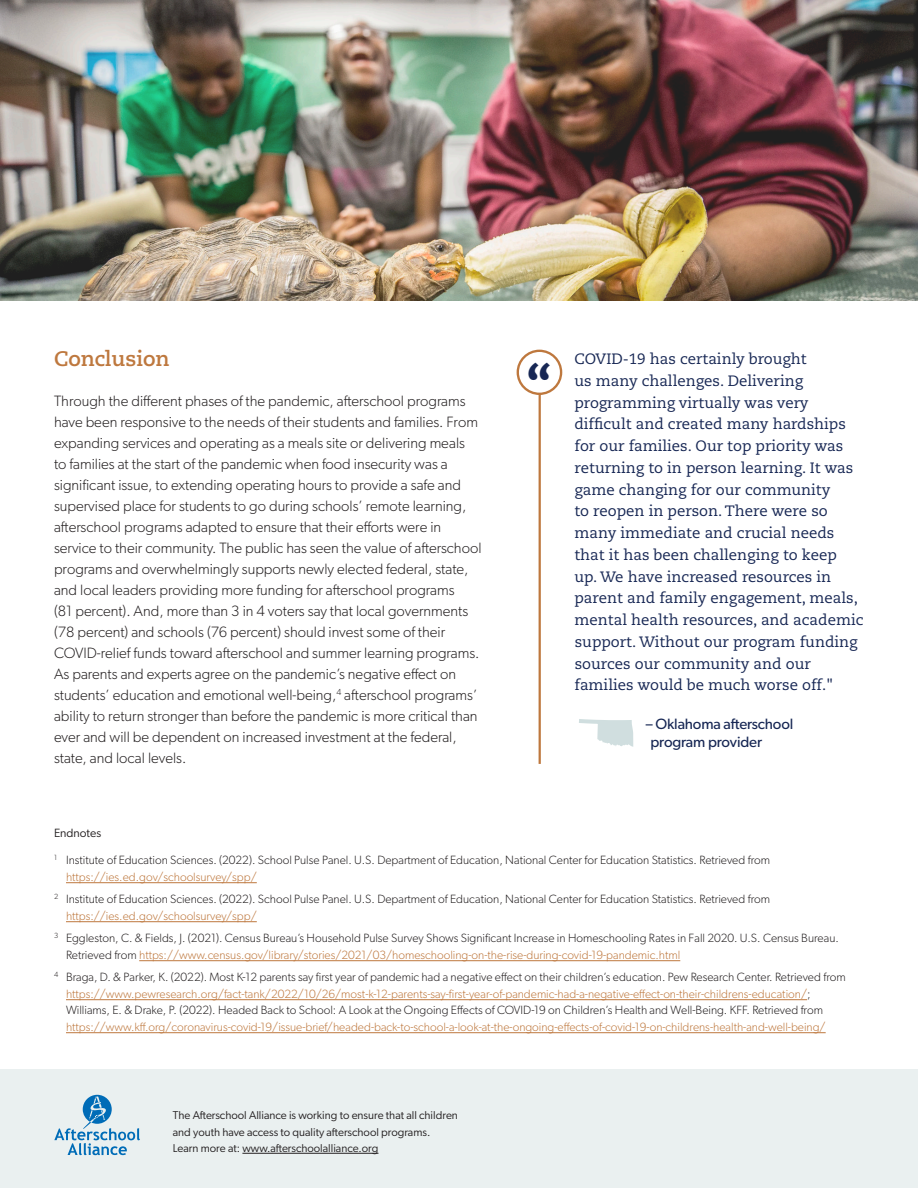
<style>
.page{position:relative;width:918px;height:1188px;background:#fff}
.page>*{position:absolute;margin:0;border:0;box-sizing:border-box;transform-origin:0 0}
.body_-_sidebar_callo{font:800 45.15px "Caecilia LT Pro 85";color:#172754}
.t1{font:700 21px "Caecilia LT Pro 75";color:#be783e}
.body{font:300 15px/21px "Gibson";color:#231f20}
.Pull_Quote{font:15px/21.8px "Caecilia LT Pro 55 Roman";color:#172754}
.Pull_Quote_-_attribu{font:15px/18px "Gibson";letter-spacing:-.01em;color:#172754}
.t2{font:300 12px/16.5px "Gibson";color:#231f20}
.t3{font:300 12px/16.5px "Gibson";color:#be783e}
.body_-_small{font:12px "Gibson";color:#231f20}
.body_-_small-2{font:11.4px/16.4px "Gibson";color:#231f20}
.s1{color:#be783e}
.s2{color:#231f20}
</style>
<div class="page">
<div style="left:0;top:1069px;width:918px;height:119px;background:#eaf0f0"></div>
<hr style="left:66px;top:882px;width:191px;height:1px;background:#be783e">
<hr style="left:66px;top:921px;width:191px;height:1px;background:#be783e">
<hr style="left:139px;top:960px;width:541px;height:1px;background:#be783e">
<hr style="left:66px;top:999px;width:741px;height:1px;background:#be783e">
<hr style="left:66px;top:1032px;width:760px;height:1px;background:#be783e">
<hr style="left:242px;top:1153px;width:136px;height:1px;background:#231f20">
<svg style="left:54px;top:1095px;width:86px;height:60px"></svg>
<img style="left:0;top:0;width:918px;height:301px">
<hr style="left:539px;top:393px;width:2px;height:371px;background:#be783e">
<div style="left:517px;top:350px;width:45px;height:45px;border:2px solid #be783e;border-radius:50%"></div>
<svg style="left:579px;top:719px;width:54px;height:28px"></svg>
<h1 class="t1" style="left:54px;top:344px;width:117px">Conclusion</h1>
<p class="body" style="left:54px;top:390px;width:429px">Through the different phases of the pandemic, afterschool programs have been responsive to the needs of their students and families. From expanding services and operating as a meals site or delivering meals<br>to families at the start of the pandemic when food insecurity was a significant issue, to extending operating hours to provide a safe and supervised place for students to go during schools’ remote learning, afterschool programs adapted to ensure that their efforts were in service to their community. The public has seen the value of afterschool programs and overwhelmingly supports newly elected federal, state, and local leaders providing more funding for afterschool programs<br>(81 percent). And, more than 3 in 4 voters say that local governments (78 percent) and schools (76 percent) should invest some of their COVID-relief funds toward afterschool and summer learning programs.<br>As parents and experts agree on the pandemic’s negative effect on students’ education and emotional well-being,<sup>4</sup> afterschool programs’ ability to return stronger than before the pandemic is more critical than ever and will be dependent on increased investment at the federal, state, and local levels.</p>
<p class="body_-_sidebar_callo" style="left:527px;top:351px;width:26px">“</p>
<p class="Pull_Quote" style="left:574px;top:348px;width:291px">COVID-19 has certainly brought<br>us many challenges. Delivering programming virtually was very difficult and created many hardships for our families. Our top priority was returning to in person learning. It was game changing for our community<br>to reopen in person. There were so many immediate and crucial needs that it has been challenging to keep up. We have increased resources in parent and family engagement, meals, mental health resources, and academic support. Without our program funding sources our community and our families would be much worse off."</p>
<p class="Pull_Quote_-_attribu" style="left:651px;top:714px;width:144px;text-indent:-5px">– Oklahoma afterschool program provider</p>
<p class="body_-_small" style="left:54px;top:826px;width:49px">Endnotes</p>
<p class="t2" style="left:66px;top:852px;width:706px;text-indent:-12px"><sup>1</sup> Institute of Education Sciences. (2022). School Pulse Panel. U.S. Department of Education, National Center for Education Statistics. Retrieved from <span class="s1">https://ies.ed.gov/schoolsurvey/spp/</span></p>
<p class="t2" style="left:66px;top:891px;width:706px;text-indent:-12px"><sup>2</sup> Institute of Education Sciences. (2022). School Pulse Panel. U.S. Department of Education, National Center for Education Statistics. Retrieved from <span class="s1">https://ies.ed.gov/schoolsurvey/spp/</span></p>
<p class="t2" style="left:66px;top:930px;width:774px;text-indent:-12px"><sup>3</sup> Eggleston, C. &amp; Fields, J. (2021). Census Bureau’s Household Pulse Survey Shows Significant Increase in Homeschooling Rates in Fall 2020. U.S. Census Bureau.<br>Retrieved from <span class="s1">https://www.census.gov/library/stories/2021/03/homeschooling-on-the-rise-during-covid-19-pandemic.html</span></p>
<p class="t3" style="left:66px;top:969px;width:781px;text-indent:-12px"><sup>4</sup> <span class="s2">Braga, D. &amp; Parker, K. (2022). Most K-12 parents say first year of pandemic had a negative effect on their children’s education. Pew Research Center. Retrieved from </span>https://www.pewresearch.org/fact-tank/2022/10/26/most-k-12-parents-say-first-year-of-pandemic-had-a-negative-effect-on-their-childrens-education/<span class="s2">; Williams, E. &amp; Drake, P. (2022). Headed Back to School: A Look at the Ongoing Effects of COVID-19 on Children’s Health and Well-Being. KFF. Retrieved from </span>https://www.kff.org/coronavirus-covid-19/issue-brief/headed-back-to-school-a-look-at-the-ongoing-effects-of-covid-19-on-childrens-health-and-well-being/</p>
<p class="body_-_small-2" style="left:173px;top:1107px;width:287px">The Afterschool Alliance is working to ensure that all children and youth have access to quality afterschool programs.<br>Learn more at: www.afterschoolalliance.org</p>
</div>
